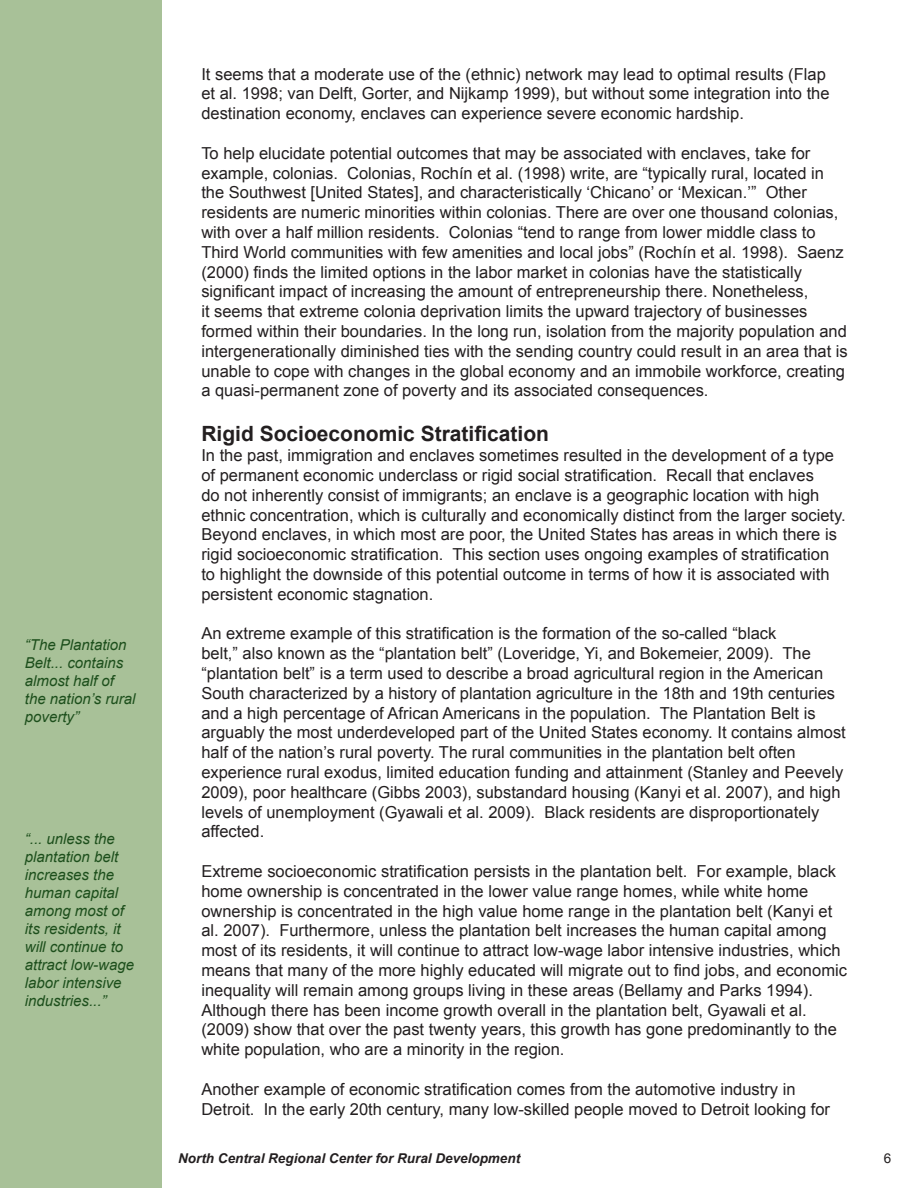
<style>
.page{position:relative;width:918px;height:1188px;background:#fff}
.page>*{position:absolute;margin:0;border:0;box-sizing:border-box;transform-origin:0 0}
.t1{font:700 21px "Arial";color:#231f20}
.t2{font:16.5px/19.8px "Arial";color:#231f20}
.t3{font:italic 15px/18px "Arial";color:#1d4f1c}
.t4{font:italic 700 13.5px "Arial";color:#231f20}
.t5{font:13.5px "Arial";color:#231f20}
</style>
<div class="page">
<div style="left:0;top:0;width:162px;height:1188px;background:#a8c198"></div>
<p class="t3" style="left:25px;top:636px;width:112px">“The Plantation<br>Belt... contains almost half of the nation’s rural poverty”</p>
<p class="t3" style="left:25px;top:830px;width:111px">“... unless the plantation belt increases the human capital among most of its residents, it will continue to attract low-wage labor intensive industries...”</p>
<p class="t2" style="left:201px;top:64px;width:630px">It seems that a moderate use of the (ethnic) network may lead to optimal results (Flap et al. 1998; van Delft, Gorter, and Nijkamp 1999), but without some integration into the destination economy, enclaves can experience severe economic hardship.</p>
<p class="t2" style="left:201px;top:143px;width:648px">To help elucidate potential outcomes that may be associated with enclaves, take for example, colonias. Colonias, Rochín et al. (1998) write, are “typically rural, located in the Southwest [United States], and characteristically ‘Chicano’ or ‘Mexican.’” Other residents are numeric minorities within colonias. There are over one thousand colonias, with over a half million residents. Colonias “tend to range from lower middle class to Third World communities with few amenities and local jobs” (Rochín et al. 1998). Saenz (2000) finds the limited options in the labor market in colonias have the statistically significant impact of increasing the amount of entrepreneurship there. Nonetheless,<br>it seems that extreme colonia deprivation limits the upward trajectory of businesses formed within their boundaries. In the long run, isolation from the majority population and intergenerationally diminished ties with the sending country could result in an area that is unable to cope with changes in the global economy and an immobile workforce, creating a quasi-permanent zone of poverty and its associated consequences.</p>
<p class="t1" style="left:201px;top:420px;width:349px">Rigid Socioeconomic Stratification</p>
<p class="t2" style="left:201px;top:446px;width:646px">In the past, immigration and enclaves sometimes resulted in the development of a type of permanent economic underclass or rigid social stratification. Recall that enclaves<br>do not inherently consist of immigrants; an enclave is a geographic location with high ethnic concentration, which is culturally and economically distinct from the larger society.<br>Beyond enclaves, in which most are poor, the United States has areas in which there is rigid socioeconomic stratification. This section uses ongoing examples of stratification to highlight the downside of this potential outcome in terms of how it is associated with persistent economic stagnation.</p>
<p class="t2" style="left:201px;top:624px;width:646px">An extreme example of this stratification is the formation of the so-called “black<br>belt,” also known as the “plantation belt” (Loveridge, Yi, and Bokemeier, 2009). The “plantation belt” is a term used to describe a broad agricultural region in the American South characterized by a history of plantation agriculture in the 18th and 19th centuries and a high percentage of African Americans in the population. The Plantation Belt is arguably the most underdeveloped part of the United States economy. It contains almost half of the nation’s rural poverty. The rural communities in the plantation belt often experience rural exodus, limited education funding and attainment (Stanley and Peevely 2009), poor healthcare (Gibbs 2003), substandard housing (Kanyi et al. 2007), and high levels of unemployment (Gyawali et al. 2009). Black residents are disproportionately affected.</p>
<p class="t2" style="left:201px;top:861px;width:647px">Extreme socioeconomic stratification persists in the plantation belt. For example, black home ownership is concentrated in the lower value range homes, while white home ownership is concentrated in the high value home range in the plantation belt (Kanyi et al. 2007). Furthermore, unless the plantation belt increases the human capital among most of its residents, it will continue to attract low-wage labor intensive industries, which means that many of the more highly educated will migrate out to find jobs, and economic inequality will remain among groups living in these areas (Bellamy and Parks 1994).<br>Although there has been income growth overall in the plantation belt, Gyawali et al. (2009) show that over the past twenty years, this growth has gone predominantly to the white population, who are a minority in the region.</p>
<p class="t2" style="left:201px;top:1079px;width:630px">Another example of economic stratification comes from the automotive industry in<br>Detroit. In the early 20th century, many low-skilled people moved to Detroit looking for</p>
<p class="t4" style="left:178px;top:1150px;width:344px">North Central Regional Center for Rural Development</p>
<p class="t5" style="left:884px;top:1150px;width:9px">6</p>
</div>
